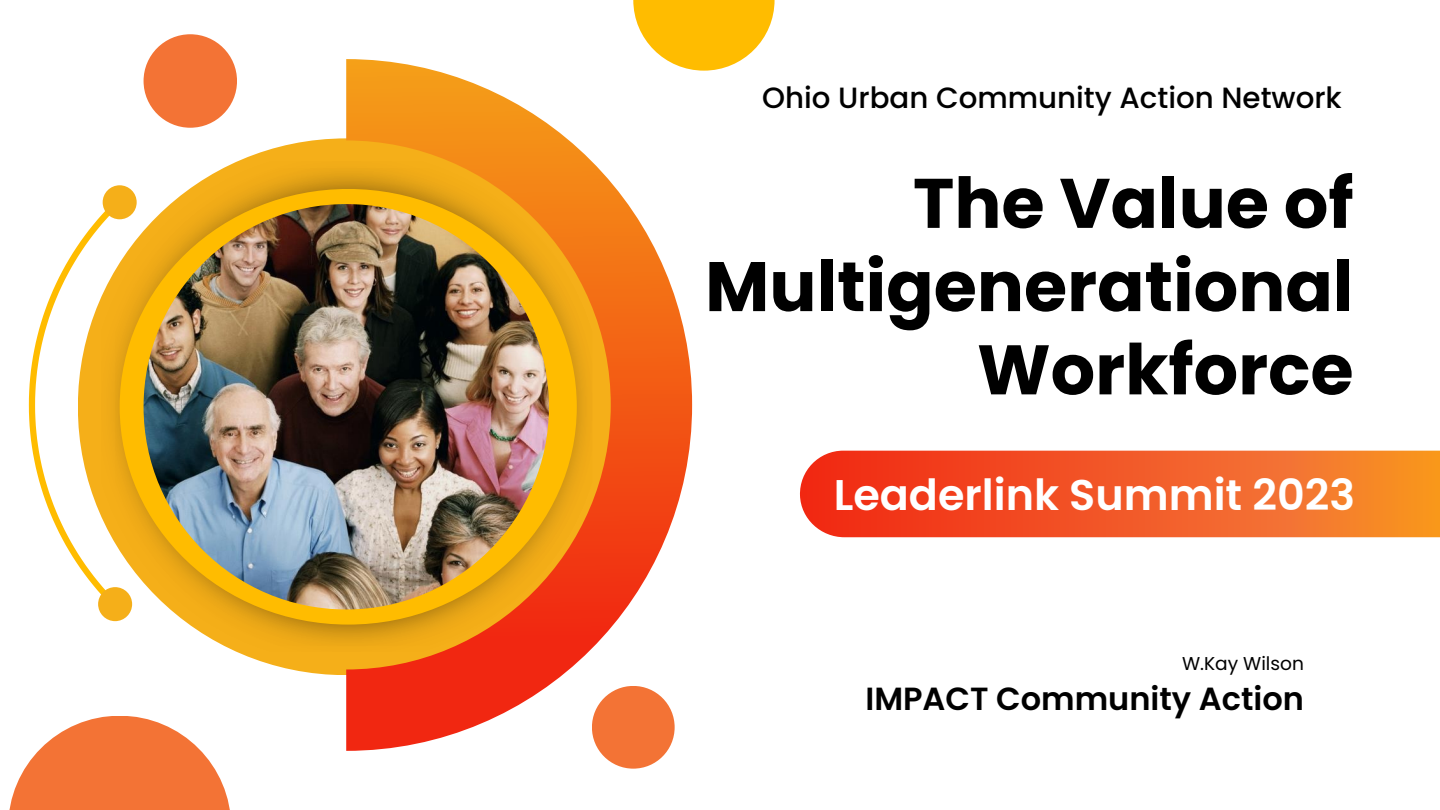
<style>
.page{position:relative;width:1440px;height:810px;background:#fff}
.page>*{position:absolute;margin:0;border:0;box-sizing:border-box;transform-origin:0 0}
.t1{font:700 70px/83.2px "Poppins";color:#000;text-align:right}
.t2{font:600 42.9px "Poppins";color:#fff}
.t3{font:600 32px "Poppins";color:#000}
.t4{font:500 29.3px "Poppins";color:#000}
.t5{font:18.6px "Poppins";color:#000}
</style>
<div class="page">
<img style="left:115px;top:168px;width:231px;height:477px">
<div style="left:120px;top:189px;width:457px;height:436px;background:#ffbc00;border-radius:50%"></div>
<img style="left:144px;top:204px;width:405px;height:405px;border-radius:50%">
<img style="left:346px;top:59px;width:346px;height:692px">
<svg style="left:29px;top:204px;width:87px;height:396px"></svg>
<div style="left:103px;top:185px;width:34px;height:34px;background:#f5af19;border-radius:50%"></div>
<div style="left:98px;top:587px;width:34px;height:34px;background:#f5af19;border-radius:50%"></div>
<svg style="left:9px;top:716px;width:221px;height:94px;fill:#f37335"></svg>
<div style="left:144px;top:34px;width:93px;height:94px;background:#f37335;border-radius:50%"></div>
<div style="left:592px;top:686px;width:83px;height:83px;background:#f37335;border-radius:50%"></div>
<svg style="left:633px;top:0;width:142px;height:71px;fill:#ffbc00"></svg>
<svg style="left:800px;top:451px;width:640px;height:86px;background:#f35d27"></svg>
<p class="t4" style="left:762px;top:77px;width:581px">Ohio Urban Community Action Network</p>
<p class="t1" style="left:705px;top:162px;width:650px">The Value of<br>Multigenerational<br>Workforce</p>
<p class="t2" style="left:834px;top:465px;width:523px">Leaderlink Summit 2023</p>
<p class="t5" style="left:1182px;top:651px;width:123px">W.Kay Wilson</p>
<p class="t3" style="left:865px;top:677px;width:440px">IMPACT Community Action</p>
</div>
